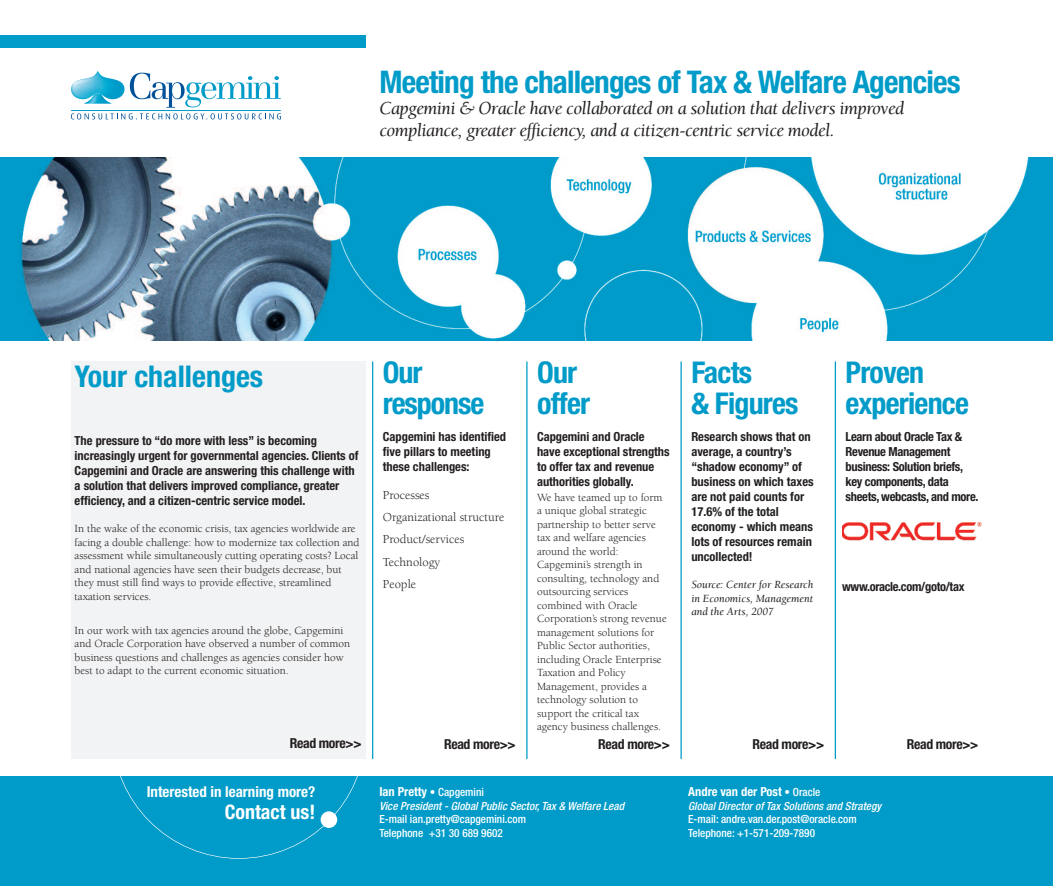
<style>
.page{position:relative;width:1053px;height:886px;background:#fff}
.page>*{position:absolute;margin:0;border:0;box-sizing:border-box;transform-origin:0 0}
.t1{font:700 condensed 31.25px "Helvetica Neue";letter-spacing:-.025em;color:#009bc8}
.t2{font:700 condensed 30px/31.2px "Helvetica Neue";letter-spacing:-.025em;color:#009bc8}
.t3{font:700 condensed 30px "Helvetica Neue";color:#009bc8}
.t4{font:700 condensed 20px "Helvetica Neue";color:#fff}
.t5{font:italic 18.75px/21.2px "Berkeley";letter-spacing:-.025em;color:#231f20}
.t6{font:700 condensed 15px "Helvetica Neue";color:#fff}
.t7{font:700 condensed 13.75px "Helvetica Neue";letter-spacing:-.025em;color:#231f20}
.t8{font:700 condensed 12.5px/15px "Helvetica Neue";color:#231f20}
.t9{font:700 condensed 12.5px/15px "Helvetica Neue";letter-spacing:-.025em;color:#231f20}
.t10{font:12.5px/22.1px "Berkeley";color:#231f20}
.t11{font:700 condensed 12.5px "Helvetica Neue";color:#fff}
.t12{font:11.25px/13.5px "Berkeley";color:#231f20}
.t13{font:500 condensed 11.25px/13.5px "Helvetica Neue";color:#fff}
.t14{font:italic 500 condensed 11.25px/14.1px "Helvetica Neue";letter-spacing:.005em;color:#fff}
.t15{font:italic 11.25px/13.5px "Berkeley";color:#231f20;text-align:justify}
.s1{font-weight:700;font-style:normal;font-size:12.5px}
.s2{font-style:normal}
.s3{font-weight:500;font-size:11.25px}
</style>
<div class="page">
<div style="left:0;top:776px;width:1052px;height:110px;background:#009bc8"></div>
<div style="left:71px;top:361px;width:294px;height:398px;background:#f2f3f4"></div>
<img style="left:0;top:158px;width:1052px;height:182px">
<div style="left:0;top:35px;width:365px;height:13px;background:#009bc8"></div>
<hr style="left:372px;top:361px;width:1px;height:398px;background:#009bc8">
<hr style="left:526px;top:361px;width:1px;height:398px;background:#009bc8">
<hr style="left:680px;top:361px;width:1px;height:398px;background:#009bc8">
<hr style="left:834px;top:361px;width:1px;height:398px;background:#009bc8">
<svg style="left:71px;top:73px;width:210px;height:46px"></svg>
<hr style="left:71px;top:110px;width:210px;height:1px;background:#009bc8">
<div style="left:320px;top:811px;width:17px;height:17px;background:#fff;border-radius:50%"></div>
<img style="left:842px;top:522px;width:139px;height:19px">
<h1 class="t1" style="left:379px;top:71px;width:582px">Meeting the challenges of Tax &amp; Welfare Agencies</h1>
<h3 class="t5" style="left:379px;top:100px;width:526px">Capgemini &amp; Oracle have collaborated on a solution that delivers improved compliance, greater efficiency, and a citizen-centric service model.</h3>
<h2 class="t3" style="left:75px;top:365px;width:190px">Your challenges</h2>
<h2 class="t2" style="left:383px;top:359px;width:103px">Our response</h2>
<h2 class="t2" style="left:537px;top:359px;width:54px">Our offer</h2>
<h2 class="t2" style="left:691px;top:359px;width:109px">Facts<br>&amp; Figures</h2>
<h2 class="t2" style="left:845px;top:359px;width:125px">Proven experience</h2>
<p class="t8" style="left:383px;top:430px;width:125px">Capgemini has identified five pillars to meeting these challenges:</p>
<p class="t10" style="left:383px;top:485px;width:123px">Processes<br>Organizational structure<br>Product/services<br>Technology<br>People</p>
<p class="t8" style="left:537px;top:430px;width:134px">Capgemini and Oracle have exceptional strengths to offer tax and revenue authorities globally.</p>
<p class="t12" style="left:537px;top:491px;width:131px">We have teamed up to form a unique global strategic partnership to better serve tax and welfare agencies around the world:<br>Capgemini’s strength in consulting, technology and outsourcing services combined with Oracle<br>Corporation’s strong revenue management solutions for<br>Public Sector authorities, including Oracle Enterprise<br>Taxation and Policy<br>Management, provides a technology solution to support the critical tax agency business challenges.</p>
<p class="t9" style="left:845px;top:430px;width:134px">Learn about Oracle Tax &amp;<br>Revenue Management business: Solution briefs, key components, data sheets, webcasts, and more.</p>
<p class="t8" style="left:691px;top:430px;width:124px">Research shows that on average, a country’s “shadow economy” of business on which taxes are not paid counts for<br>17.6% of the total economy - which means lots of resources remain uncollected!</p>
<p class="t15" style="left:691px;top:579px;width:124px">Source: Center for Research in Economics, Management and the Arts, 2007</p>
<p class="t8" style="left:75px;top:434px;width:285px">The pressure to “do more with less” is becoming increasingly urgent for governmental agencies. Clients of Capgemini and Oracle are answering this challenge with a solution that delivers improved compliance, greater efficiency, and a citizen-centric service model.</p>
<p class="t12" style="left:75px;top:523px;width:286px">In the wake of the economic crisis, tax agencies worldwide are facing a double challenge: how to modernize tax collection and assessment while simultaneously cutting operating costs? Local and national agencies have seen their budgets decrease, but they must still find ways to provide effective, streamlined taxation services.</p>
<p class="t12" style="left:75px;top:624px;width:277px">In our work with tax agencies around the globe, Capgemini and Oracle Corporation have observed a number of common business questions and challenges as agencies consider how best to adapt to the current economic situation.</p>
<p class="t9" style="left:842px;top:580px;width:124px">www.oracle.com/goto/tax</p>
<p class="t7" style="left:290px;top:738px;width:73px">Read more&gt;&gt;</p>
<p class="t7" style="left:444px;top:739px;width:73px">Read more&gt;&gt;</p>
<p class="t7" style="left:598px;top:739px;width:73px">Read more&gt;&gt;</p>
<p class="t7" style="left:752px;top:739px;width:73px">Read more&gt;&gt;</p>
<p class="t7" style="left:906px;top:739px;width:73px">Read more&gt;&gt;</p>
<h3 class="t6" style="left:147px;top:787px;width:170px">Interested in learning more?</h3>
<h3 class="t4" style="left:225px;top:805px;width:92px">Contact us!</h3>
<p class="t14" style="left:379px;top:785px;width:246px"><span class="s1">Ian Pretty</span> <span class="s2">• Capgemini<br></span>Vice President - Global Public Sector, Tax &amp; Welfare Lead</p>
<p class="t13" style="left:379px;top:813px;width:148px">E-mail ian.pretty@capgemini.com<br>Telephone +31 30 689 9602</p>
<p class="t11" style="left:688px;top:787px;width:134px">Andre van der Post <span class="s3">• Oracle</span></p>
<p class="t14" style="left:688px;top:800px;width:194px">Global Director of Tax Solutions and Strategy</p>
<p class="t13" style="left:688px;top:813px;width:170px">E-mail: andre.van.der.post@oracle.com<br>Telephone: +1-571-209-7890</p>
</div>
